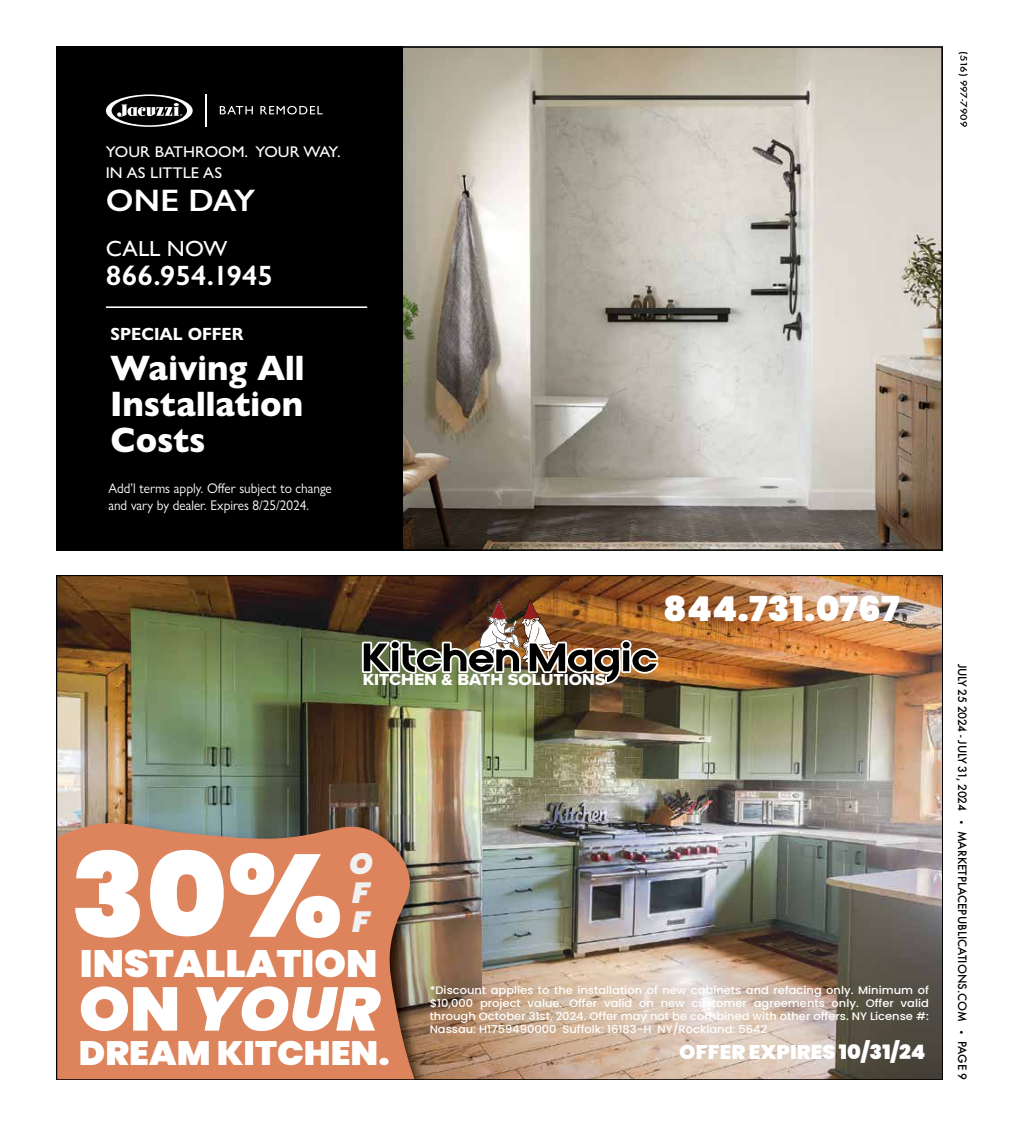
<style>
.page{position:relative;width:1024px;height:1125px;background:#fff}
.page>*{position:absolute;margin:0;border:0;box-sizing:border-box;transform-origin:0 0}
.t1{font:900 116.38px "Poppins";color:#fff;scale:1.05 1}
.t2{font:italic 900 61.38px "Poppins";color:#fff;scale:1.05 1}
.t3{font:900 38.12px "Poppins";color:#fff;scale:1.05 1}
.t4{font:800 35.5px/35.9px "Gill Sans Nova";color:#fff;text-align:justify;scale:.95 1}
.t5{font:900 34.25px "Poppins";color:#fff;scale:1.05 1}
.t6{font:900 33.88px "Poppins";color:#fff;scale:1.05 1}
.t7{font:600 31.12px "Gill Sans";letter-spacing:-.015em;color:#fff;scale:1.05 1}
.t8{font:italic 900 29.25px/29.2px "Poppins";color:#f1f1f2;text-align:justify;scale:1.05 1}
.t9{font:600 28px "Gill Sans";color:#fff;scale:1.05 1}
.t10{font:21.75px "Gill Sans";letter-spacing:.005em;color:#fff;scale:1.05 1}
.t11{font:900 19.75px "Poppins";color:#fff;scale:1.05 1}
.t12{font:700 17.75px "Gill Sans Nova";color:#fff}
.t13{font:16.5px "Proxima Nova Extrabld";color:#fff;scale:1.05 1}
.t14{font:500 15.62px/21px "Gill Sans Nova";color:#fff;scale:1.05 1}
.t15{font:14px/16.9px "Gill Sans Nova";color:#fff;scale:.95 1}
.t16{font:500 11.25px "Futura";color:#000}
.t17{font:500 10.88px/13.1px "Poppins";color:#fff;text-align:justify;scale:1.05 1}
.t18{font:500 8.75px "Futura";color:#000;scale:1.2 1}
.s1{font-style:normal}
.s2{font-size:8.75px}
</style>
<div class="page">
<img style="left:56px;top:575px;width:887px;height:505px">
<div style="left:56px;top:46px;width:350px;height:505px;background:#000"></div>
<img style="left:404px;top:49px;width:536px;height:499px">
<hr style="left:206px;top:94px;width:1px;height:33px;background:#fff">
<svg style="left:220px;top:106px;width:33px;height:8px"></svg>
<svg style="left:260px;top:106px;width:63px;height:9px"></svg>
<svg style="left:106px;top:94px;width:87px;height:33px"></svg>
<hr style="left:106px;top:306px;width:261px;height:2px;background:#fff">
<h3 class="t14" style="left:106px;top:141px;width:225px">YOUR BATHROOM. YOUR WAY.<br>IN AS LITTLE AS</h3>
<h3 class="t7" style="left:106px;top:182px;width:144px">ONE DAY</h3>
<h3 class="t10" style="left:106px;top:236px;width:117px">CALL NOW</h3>
<h3 class="t9" style="left:106px;top:259px;width:161px">866.954.1945</h3>
<h3 class="t12" style="left:111px;top:322px;width:135px">SPECIAL OFFER</h3>
<h3 class="t4" style="left:111px;top:350px;width:206px">Waiving All Installation Costs</h3>
<p class="t15" style="left:108px;top:479px;width:237px">Add’l terms apply. Offer subject to change and vary by dealer. Expires 8/25/2024.</p>
<p class="t18" style="left:969px;top:51px;width:65px;rotate:90deg">(516) 997-7909</p>
<h3 class="t13" style="left:363px;top:667px;width:233px">KITCHEN &amp; BATH SOLUTIONS</h3>
<h3 class="t5" style="left:663px;top:589px;width:227px">844.731.0767</h3>
<h1 class="t1" style="left:71px;top:829px;width:260px">30%</h1>
<h3 class="t8" style="left:349px;top:849px;width:24px">O F F</h3>
<h3 class="t3" style="left:80px;top:941px;width:285px">INSTALLATION</h3>
<h2 class="t2" style="left:79px;top:974px;width:288px"><span class="s1">ON</span> YOUR</h2>
<h3 class="t6" style="left:79px;top:1034px;width:298px">DREAM KITCHEN.</h3>
<h3 class="t11" style="left:679px;top:1041px;width:236px">OFFER EXPIRES 10/31/24</h3>
<p class="t17" style="left:430px;top:983px;width:477px">*Discount applies to the installation of new cabinets and refacing only. Minimum of $10,000 project value. Offer valid on new customer agreements only. Offer valid through October 31st, 2024. Offer may not be combined with other offers. NY License #:<br>Nassau: H1759490000 Suffolk: 16183-H NY/Rockland: 5642</p>
<p class="t16" style="left:970px;top:664px;width:418px;rotate:90deg">JULY 25 2024 - JULY 31, 2024 <span class="s2">•</span> MARKETPLACEPUBLICATIONS.COM <span class="s2">•</span> PAGE 9</p>
</div>
